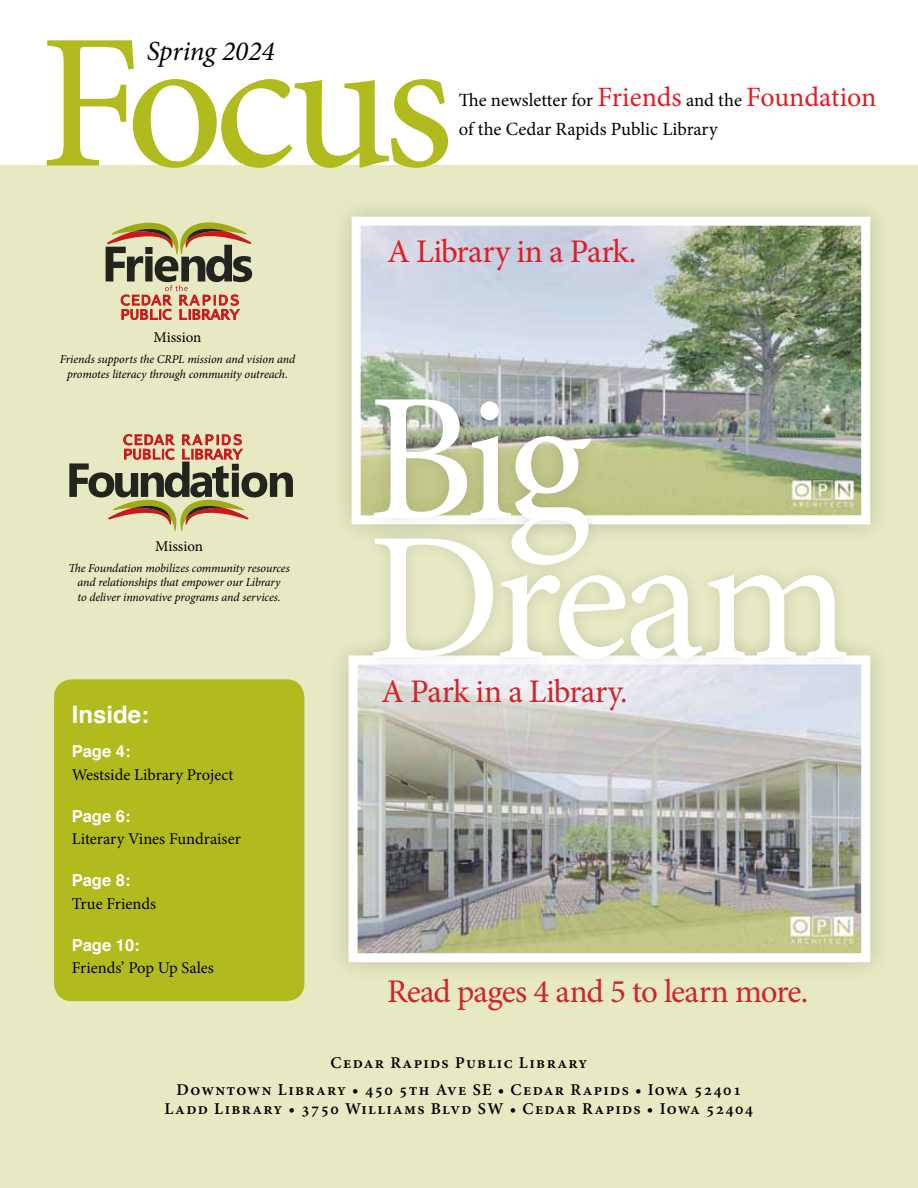
<style>
.page{position:relative;width:918px;height:1188px;background:#fff}
.page>*{position:absolute;margin:0;border:0;box-sizing:border-box;transform-origin:0 0}
.t1{font:192.6px "Minion Pro";letter-spacing:-.045em;color:#b2bb1e}
.t2{font:182.4px/139.2px "Minion Pro";letter-spacing:-.04em;color:#fff}
.t3{font:33px "Minion Pro";letter-spacing:-.03em;color:#d2232a}
.t4{font:33px "Minion Pro";letter-spacing:-.02em;color:#e31b23}
.t5{font:italic 27.6px "Minion Pro";letter-spacing:-.005em;color:#000}
.t6{font:700 24px "Helvetica";color:#fff}
.t7{font:18.6px/28.5px "Minion Pro";letter-spacing:-.005em;color:#000}
.t8{font:600 16.5px/26.2px "Minion Pro";letter-spacing:.08em;color:#000;text-align:center}
.t9{font:16.5px "Minion Pro";color:#000}
.t10{font:700 16.5px "Helvetica";color:#fff}
.t11{font:15px "Minion Pro";letter-spacing:-.005em;color:#000}
.t12{font:italic 12px/14.4px "Minion Pro";letter-spacing:-.01em;color:#000;text-align:center}
.s1{font-size:28.05px;color:#e31b23}
</style>
<div class="page">
<div style="left:0;top:165px;width:918px;height:1023px;background:#e6e9c2"></div>
<div style="left:326px;top:633px;width:567px;height:352px;background:#e1e4be"></div>
<img style="left:359px;top:674px;width:501px;height:278px">
<div style="left:349px;top:656px;width:521px;height:306px;border:9px solid #fff"></div>
<svg style="left:69px;top:434px;width:224px;height:97px"></svg>
<svg style="left:106px;top:222px;width:146px;height:98px"></svg>
<div style="left:54px;top:679px;width:250px;height:322px;background:#b2bb1e;border-radius:18px"></div>
<div style="left:329px;top:194px;width:564px;height:353px;background:#e1e4be"></div>
<img style="left:362px;top:227px;width:498px;height:157px">
<div style="left:352px;top:217px;width:518px;height:307px;border:9px solid #fff"></div>
<div style="left:359px;top:384px;width:502px;height:290px;background:#000;opacity:.12"></div>
<h1 class="t1" style="left:39px;top:-25px;width:416px">Focus</h1>
<h3 class="t5" style="left:147px;top:32px;width:130px">Spring 2024</h3>
<h3 class="t7" style="left:459px;top:86px;width:419px">The newsletter for <span class="s1">Friends</span> and the <span class="s1">Foundation </span>of the Cedar Rapids Public Library</h3>
<p class="t11" style="left:154px;top:327px;width:49px">Mission</p>
<p class="t12" style="left:60px;top:352px;width:237px">Friends supports the CRPL mission and vision and promotes literacy through community outreach.</p>
<p class="t11" style="left:155px;top:536px;width:49px">Mission</p>
<p class="t12" style="left:68px;top:561px;width:223px">The Foundation mobilizes community resources and relationships that empower our Library<br>to deliver innovative programs and services.</p>
<h3 class="t6" style="left:72px;top:695px;width:79px">Inside:</h3>
<h3 class="t10" style="left:72px;top:738px;width:60px">Page 4:</h3>
<h3 class="t9" style="left:72px;top:764px;width:163px">Westside Library Project</h3>
<h3 class="t10" style="left:72px;top:803px;width:60px">Page 6:</h3>
<h3 class="t9" style="left:72px;top:828px;width:171px">Literary Vines Fundraiser</h3>
<h3 class="t10" style="left:72px;top:867px;width:60px">Page 8:</h3>
<h3 class="t9" style="left:72px;top:893px;width:86px">True Friends</h3>
<h3 class="t10" style="left:72px;top:932px;width:69px">Page 10:</h3>
<h3 class="t9" style="left:72px;top:957px;width:144px">Friends’ Pop Up Sales</h3>
<h3 class="t4" style="left:387px;top:230px;width:251px">A Library in a Park.</h3>
<h2 class="t2" style="left:367px;top:391px;width:485px">Big<br>Dream</h2>
<h3 class="t3" style="left:381px;top:669px;width:248px">A Park in a Library.</h3>
<h3 class="t3" style="left:387px;top:970px;width:423px">Read pages 4 and 5 to learn more.</h3>
<h3 class="t8" style="left:176px;top:1050px;width:567px">Cedar Rapids Public Library<br>Downtown Library • 450 5th Ave SE • Cedar Rapids • Iowa 52401</h3>
<h3 class="t8" style="left:165px;top:1096px;width:590px">Ladd Library • 3750 Williams Blvd SW • Cedar Rapids • Iowa 52404</h3>
</div>
